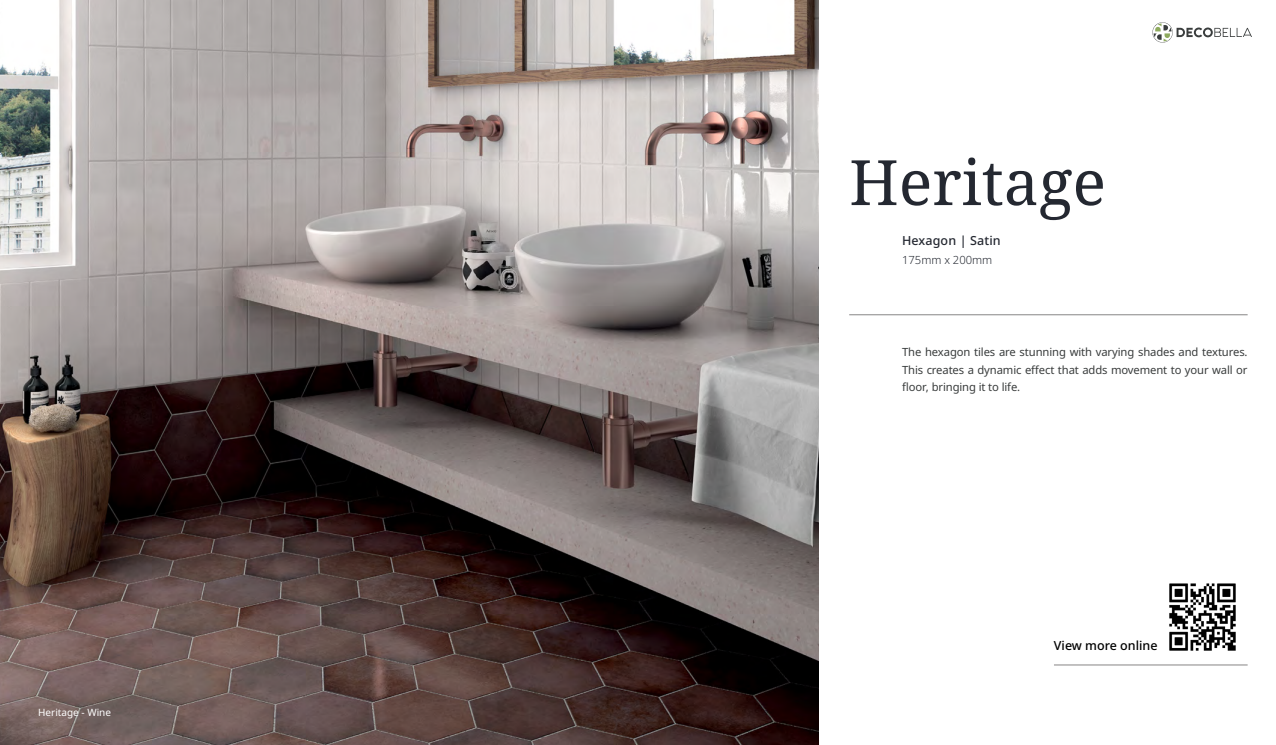
<style>
.page{position:relative;width:1276px;height:745px;background:#fff}
.page>*{position:absolute;margin:0;border:0;box-sizing:border-box;transform-origin:0 0}
.t1{font:62.5px "Noto Serif";color:#242831}
.t2{font:500 12.5px "Noto Sans";color:#000}
.t3{font:500 12.5px "Noto Sans";letter-spacing:.01em;color:#242831}
.Paragraph_descriptio{font:11.25px/17.5px "Noto Sans";letter-spacing:-.01em;color:#3a3d3d;text-align:justify}
.t4{font:300 11.25px "Noto Sans";color:#242831}
.t5{font:10px "Noto Sans";color:#fff}
</style>
<div class="page">
<hr style="left:849px;top:314px;width:398px;height:1px;background:#878585">
<img style="left:0;top:0;width:819px;height:744px">
<svg style="left:1152px;top:22px;width:100px;height:21px"></svg>
<hr style="left:1054px;top:664px;width:193px;height:1px;background:#878585">
<img style="left:1169px;top:583px;width:67px;height:68px">
<p class="t5" style="left:38px;top:705px;width:74px">Heritage - Wine</p>
<h1 class="t1" style="left:849px;top:139px;width:258px">Heritage</h1>
<h2 class="t3" style="left:902px;top:232px;width:100px">Hexagon | Satin</h2>
<h3 class="t4" style="left:902px;top:252px;width:92px">175mm x 200mm</h3>
<p class="Paragraph_descriptio" style="left:902px;top:343px;width:347px">The hexagon tiles are stunning with varying shades and textures.<br>This creates a dynamic effect that adds movement to your wall or floor, bringing it to life.</p>
<p class="t2" style="left:1054px;top:636px;width:105px">View more online</p>
</div>
